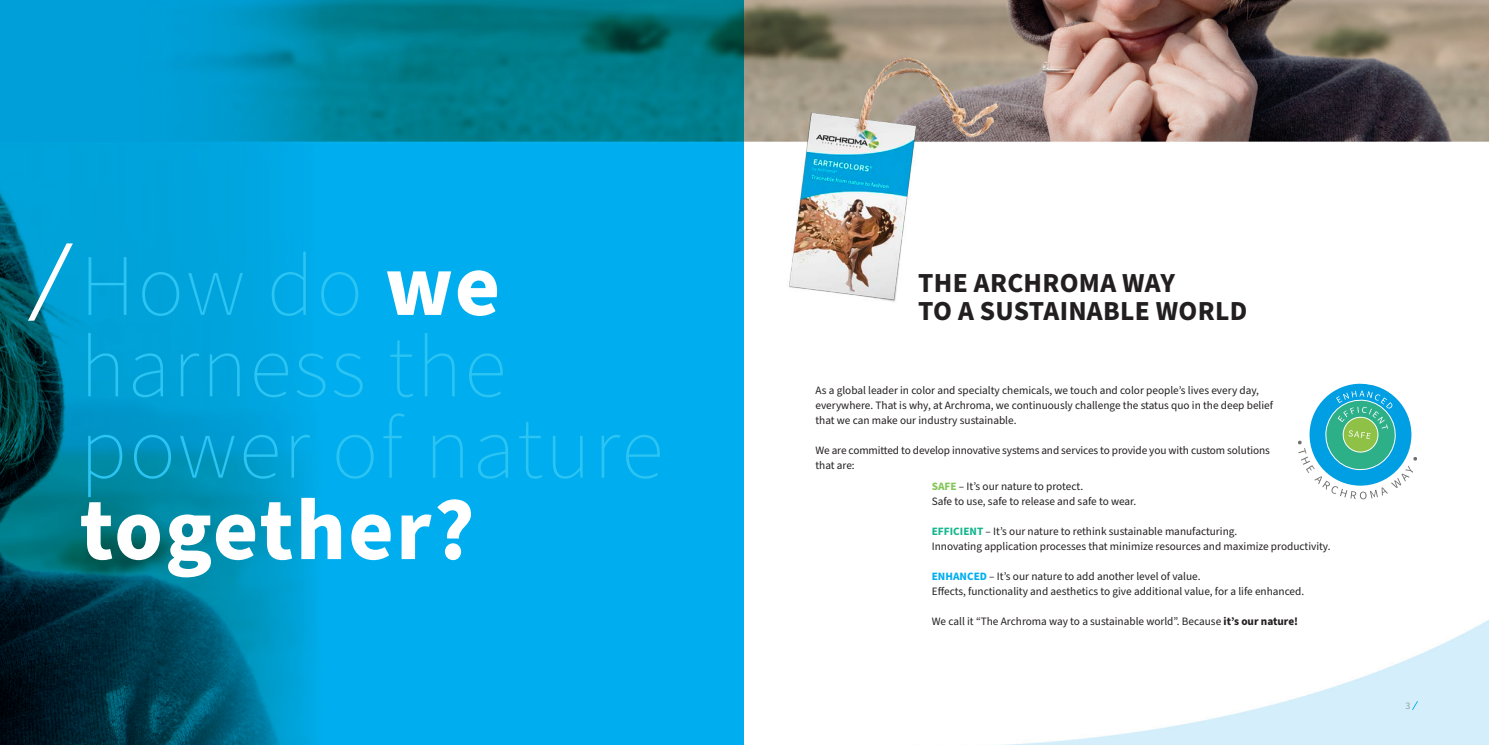
<style>
.page{position:relative;width:1489px;height:745px;background:#fff}
.page>*{position:absolute;margin:0;border:0;box-sizing:border-box;transform-origin:0 0}
.t1{font:200 87.5px/81.2px "Source Sans Pro";letter-spacing:.025em;color:#2bc4f3}
.t2{font:700 87.5px "Source Sans Pro";letter-spacing:.025em;color:#fff}
.t3{font:700 27.5px/27.5px "Source Sans Pro";letter-spacing:.01em;color:#231f20}
.t4{font:11.25px/15px "Source Sans Pro";color:#231f20}
.t5{font:10px "Source Sans Pro";color:#94a2aa}
.s1{font-weight:700;color:#fff}
.s2{font-weight:700;color:#83c557}
.s3{font-weight:700;color:#17b78f}
.s4{font-weight:700;color:#00aeef}
.s5{font-weight:700}
</style>
<div class="page">
<img style="left:0;top:0;width:744px;height:744px">
<svg style="left:28px;top:243px;width:45px;height:77px;background:#23a5ce"></svg>
<img style="left:744px;top:0;width:744px;height:744px">
<svg style="left:1411px;top:700px;width:6px;height:9px"></svg>
<img style="left:771px;top:51px;width:235px;height:257px">
<svg style="left:1297px;top:383px;width:120px;height:116px"></svg>
<h1 class="t1" style="left:80px;top:248px;width:585px">How do <span class="s1">we </span>harness the power of nature</h1>
<h1 class="t2" style="left:80px;top:470px;width:396px">together?</h1>
<h2 class="t3" style="left:918px;top:270px;width:330px">THE ARCHROMA WAY<br>TO A SUSTAINABLE WORLD</h2>
<p class="t4" style="left:815px;top:383px;width:459px">As a global leader in color and specialty chemicals, we touch and color people’s lives every day, everywhere. That is why, at Archroma, we continuously challenge the status quo in the deep belief that we can make our industry sustainable.</p>
<p class="t4" style="left:815px;top:443px;width:456px">We are committed to develop innovative systems and services to provide you with custom solutions that are:</p>
<p class="t4" style="left:931px;top:479px;width:206px"><span class="s2">SAFE</span> – It’s our nature to protect.<br>Safe to use, safe to release and safe to wear.</p>
<p class="t4" style="left:931px;top:524px;width:400px"><span class="s3">EFFICIENT</span> – It’s our nature to rethink sustainable manufacturing.<br>Innovating application processes that minimize resources and maximize productivity.</p>
<p class="t4" style="left:931px;top:569px;width:374px"><span class="s4">ENHANCED</span> – It’s our nature to add another level of value.<br>Effects, functionality and aesthetics to give additional value, for a life enhanced.</p>
<p class="t4" style="left:931px;top:614px;width:368px">We call it “The Archroma way to a sustainable world”. Because <span class="s5">it’s our nature!</span></p>
<p class="t5" style="left:1405px;top:698px;width:6px">3</p>
</div>
